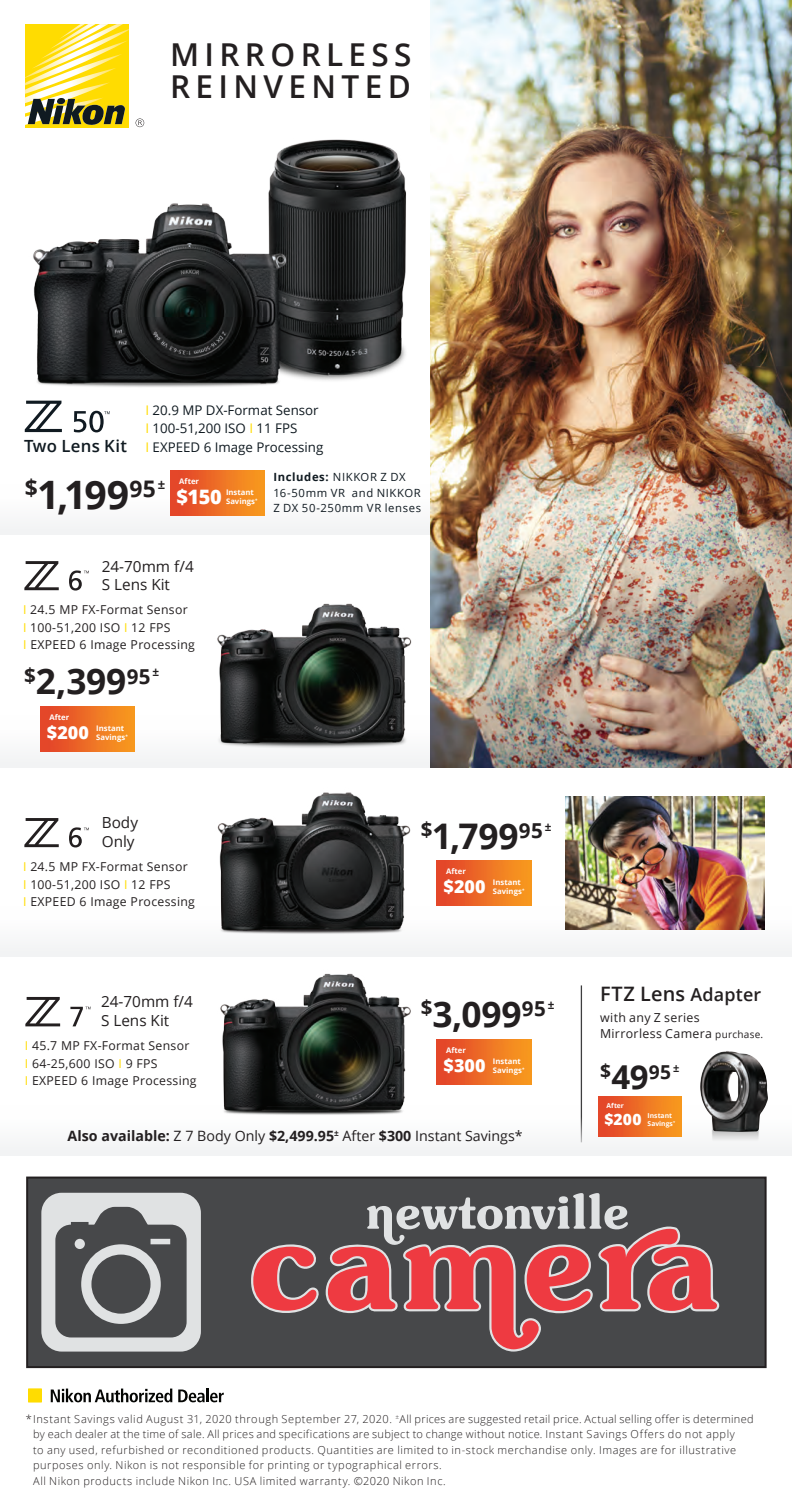
<style>
.page{position:relative;width:792px;height:1512px;background:#fff}
.page>*{position:absolute;margin:0;border:0;box-sizing:border-box;transform-origin:0 0}
.t1{font:700 39.2px "Open Sans";color:#231f20}
.t2{font:700 35.2px "Open Sans";letter-spacing:-.005em;color:#231f20}
.t3{font:600 31.6px/31.6px "Open Sans";letter-spacing:.17em;color:#231f20}
.t4{font:600 19.8px "Open Sans";letter-spacing:.01em;color:#231f20}
.t5{font:800 19.8px "Open Sans";color:#fff}
.t6{font:700 19.2px "Open Sans";color:#231f20}
.t7{font:800 18px "Open Sans";letter-spacing:.005em;color:#fff}
.t8{font:800 15.6px "Open Sans";color:#fff}
.t9{font:15.4px/18.8px "Open Sans";color:#231f20}
.t10{font:14.2px "Open Sans";color:#231f20}
.t11{font:13.4px "Open Sans";color:#101a21}
.t12{font:12.4px/16.6px "Open Sans";letter-spacing:.025em;color:#231f20}
.t13{font:12.2px/17.4px "Open Sans";letter-spacing:.025em;color:#231f20}
.t14{font:11.2px/15.4px "Open Sans";letter-spacing:.055em;color:#101a21}
.t15{font:300 11px/15.4px "Open Sans";letter-spacing:.05em;color:#231f20}
.t16{font:700 7.8px/9px "Open Sans";letter-spacing:.005em;color:#fff}
.t17{font:700 6.8px/7.8px "Open Sans";letter-spacing:.005em;color:#fff}
.s1{color:#ffdc01}
.s2{font-weight:600;font-size:16.8px}
.s3{font-weight:700}
.s4{font-size:18px}
.s5{font-size:10px}
.s6{font-size:33px}
</style>
<div class="page">
<div style="left:0;top:715px;width:430px;height:53px;background:#f2f3f4"></div>
<div style="left:0;top:906px;width:791px;height:50px;background:#f2f3f4"></div>
<div style="left:0;top:484px;width:430px;height:51px;background:#f9f9f9"></div>
<div style="left:1px;top:1105px;width:791px;height:51px;background:#f2f3f4"></div>
<img style="left:430px;top:0;width:361px;height:768px">
<img style="left:565px;top:796px;width:200px;height:133px">
<img style="left:33px;top:139px;width:373px;height:248px">
<img style="left:712px;top:1132px;width:47px;height:7px">
<img style="left:700px;top:1051px;width:68px;height:81px">
<img style="left:209px;top:603px;width:210px;height:145px">
<img style="left:209px;top:792px;width:210px;height:142px">
<img style="left:211px;top:973px;width:210px;height:147px">
<svg style="left:28px;top:1389px;width:14px;height:13px"></svg>
<svg style="left:51px;top:1389px;width:121px;height:13px"></svg>
<svg style="left:178px;top:1389px;width:46px;height:13px"></svg>
<div style="left:27px;top:1178px;width:739px;height:189px;background:#47484a"></div>
<div style="left:41px;top:1193px;width:160px;height:159px;background:#e0e2e3;border-radius:20px"></div>
<svg style="left:55px;top:1207px;width:132px;height:130px"></svg>
<div style="left:91px;top:1255px;width:60px;height:59px;background:#47484a;border-radius:50%"></div>
<svg style="left:251px;top:1193px;width:468px;height:159px"></svg>
<div style="left:26px;top:1177px;width:741px;height:191px;border:2px solid #231f20"></div>
<img style="left:170px;top:470px;width:94px;height:46px">
<img style="left:40px;top:707px;width:95px;height:45px">
<img style="left:437px;top:861px;width:94px;height:45px">
<img style="left:437px;top:1039px;width:94px;height:46px">
<img style="left:599px;top:1097px;width:82px;height:39px">
<svg style="left:25px;top:401px;width:37px;height:31px"></svg>
<svg style="left:74px;top:411px;width:36px;height:21px"></svg>
<hr style="left:581px;top:985px;width:1px;height:157px;background:#3e3e3f">
<svg style="left:24px;top:561px;width:35px;height:29px"></svg>
<svg style="left:69px;top:570px;width:20px;height:21px"></svg>
<svg style="left:24px;top:818px;width:35px;height:29px"></svg>
<svg style="left:69px;top:827px;width:20px;height:20px"></svg>
<svg style="left:136px;top:119px;width:8px;height:8px"></svg>
<div style="left:25px;top:24px;width:104px;height:104px;background:#ffdc01"></div>
<svg style="left:25px;top:24px;width:104px;height:101px"></svg>
<svg style="left:25px;top:997px;width:35px;height:29px"></svg>
<svg style="left:70px;top:1007px;width:21px;height:19px"></svg>
<h3 class="t3" style="left:170px;top:38px;width:243px">MIRRORLESS<br>REINVENTED</h3>
<p class="t11" style="left:145px;top:400px;width:175px"><span class="s1">I</span> 20.9 MP DX-Format Sensor</p>
<p class="t11" style="left:145px;top:419px;width:154px"><span class="s1">I</span> 100-51,200 ISO <span class="s1">I</span> 11 FPS</p>
<p class="t11" style="left:24px;top:438px;width:301px"><span class="s2">Two Lens Kit</span> <span class="s1">I</span> EXPEED 6 Image Processing</p>
<p class="t14" style="left:273px;top:469px;width:149px"><span class="s3">Includes:</span> NIKKOR Z DX<br>16-50mm VR and NIKKOR<br>Z DX 50-250mm VR lenses</p>
<p class="t16" style="left:179px;top:476px;width:21px">After</p>
<h1 class="t1" style="left:25px;top:467px;width:142px"><sup>$</sup>1,199<sup>95</sup> <sup>±</sup></h1>
<h3 class="t5" style="left:177px;top:482px;width:47px">$150</h3>
<p class="t16" style="left:226px;top:488px;width:33px">Instant<br>Savings<sup>*</sup></p>
<h3 class="t9" style="left:102px;top:556px;width:93px">24-70mm f/4<br>S Lens Kit</h3>
<p class="t13" style="left:23px;top:601px;width:173px"><span class="s1">I</span> 24.5 MP FX-Format Sensor<br><span class="s1">I</span> 100-51,200 ISO <span class="s1">I</span> 12 FPS<br><span class="s1">I</span> EXPEED 6 Image Processing</p>
<h2 class="t2" style="left:24px;top:657px;width:137px"><sup>$</sup>2,399<sup>95</sup> <sup>±</sup></h2>
<p class="t16" style="left:49px;top:712px;width:21px">After</p>
<h3 class="t7" style="left:47px;top:719px;width:44px">$200</h3>
<p class="t16" style="left:96px;top:724px;width:33px">Instant<br>Savings<sup>*</sup></p>
<h3 class="t9" style="left:102px;top:813px;width:38px">Body<br>Only</h3>
<p class="t13" style="left:23px;top:858px;width:173px"><span class="s1">I</span> 24.5 MP FX-Format Sensor<br><span class="s1">I</span> 100-51,200 ISO <span class="s1">I</span> 12 FPS<br><span class="s1">I</span> EXPEED 6 Image Processing</p>
<h3 class="t9" style="left:101px;top:992px;width:93px">24-70mm f/4<br>S Lens Kit</h3>
<p class="t13" style="left:25px;top:1037px;width:173px"><span class="s1">I</span> 45.7 MP FX-Format Sensor<br><span class="s1">I</span> 64-25,600 ISO <span class="s1">I</span> 9 FPS<br><span class="s1">I</span> EXPEED 6 Image Processing</p>
<h2 class="t2" style="left:421px;top:811px;width:132px"><sup>$</sup>1,799<sup>95</sup> <sup>±</sup></h2>
<p class="t16" style="left:446px;top:866px;width:21px">After</p>
<h3 class="t7" style="left:443px;top:873px;width:44px">$200</h3>
<p class="t16" style="left:493px;top:878px;width:33px">Instant<br>Savings<sup>*</sup></p>
<h2 class="t2" style="left:421px;top:990px;width:135px"><sup>$</sup>3,099<sup>95</sup> <sup>±</sup></h2>
<p class="t16" style="left:446px;top:1045px;width:21px">After</p>
<h3 class="t7" style="left:443px;top:1051px;width:44px">$300</h3>
<p class="t16" style="left:493px;top:1057px;width:33px">Instant<br>Savings<sup>*</sup></p>
<p class="t10" style="left:68px;top:1126px;width:457px"><span class="s3">Also available:</span> Z 7 Body Only <span class="s3">$2,499.95</span><sup>±</sup> After <span class="s3">$300</span> Instant Savings*</p>
<h3 class="t4" style="left:600px;top:980px;width:163px">FTZ Lens <span class="s4">Adapter</span></h3>
<p class="t12" style="left:600px;top:1009px;width:165px">with any Z series<br>Mirrorless Camera <span class="s5">purchase.</span></p>
<h3 class="t6" style="left:600px;top:1059px;width:81px">$<span class="s6">49</span>95<sup>±</sup></h3>
<p class="t17" style="left:607px;top:1102px;width:19px">After</p>
<h3 class="t8" style="left:604px;top:1107px;width:39px">$200</h3>
<p class="t17" style="left:648px;top:1112px;width:29px">Instant<br>Savings<sup>*</sup></p>
<p class="t15" style="left:33px;top:1411px;width:722px;text-indent:-7px">*Instant Savings valid August 31, 2020 through September 27, 2020. <sup>±</sup>All prices are suggested retail price. Actual selling offer is determined by each dealer at the time of sale. All prices and specifications are subject to change without notice. Instant Savings Offers do not apply<br>to any used, refurbished or reconditioned products. Quantities are limited to in-stock merchandise only. Images are for illustrative purposes only. Nikon is not responsible for printing or typographical errors.<br>All Nikon products include Nikon Inc. USA limited warranty. ©2020 Nikon Inc.</p>
</div>
